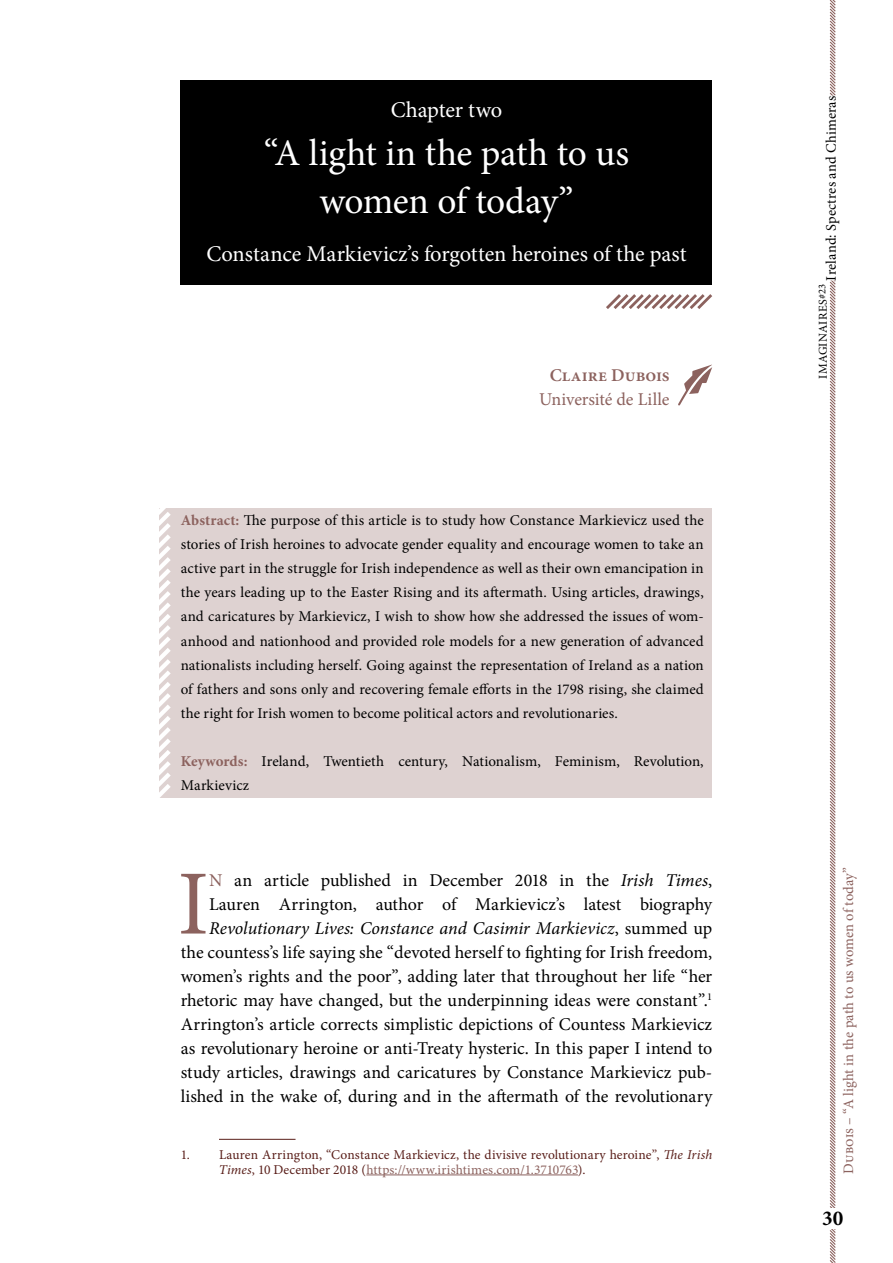
<style>
.page{position:relative;width:893px;height:1263px;background:#fff}
.page>*{position:absolute;margin:0;border:0;box-sizing:border-box;transform-origin:0 0}
.EPI_Normal_lettrine{font:91.8px "Minion Pro";color:#8c625e}
.EPI_Titre_0{font:37.5px/48px "Minion Pro";letter-spacing:-.01em;color:#fff;text-align:center}
.EPI_Titre_0-2{font:22.5px "Minion Pro";letter-spacing:-.005em;color:#fff}
.t1{font:700 21.15px "Minion Pro";color:#000}
.EPI_Normal_lettrine-2{font:18px/24px "Minion Pro";letter-spacing:-.005em;color:#000;text-align:right}
.EPI_Affiliation{font:18px "Minion Pro";letter-spacing:-.005em;color:#8c625e}
.EPI_Auteurs{font:600 18px "Minion Pro";color:#8c625e}
.EPI_Résumé{font:15px/24px "Minion Pro";color:#000;text-align:justify}
.t2{font:14.55px "Minion Pro";color:#8c625e}
.t3{font:14.55px "Minion Pro";letter-spacing:.01em;color:#000}
.EPI_Notes{font:13.5px/15px "Minion Pro";letter-spacing:.005em;color:#591e19}
.t4{font:12px "Minion Pro";letter-spacing:.025em;color:#000}
.s1{font-weight:700;color:#8c625e}
.s2{color:#8c625e}
.s3{font-style:italic}
.s4{font-size:10.5px}
</style>
<div class="page">
<svg style="left:829px;top:0;width:7px;height:1263px"></svg>
<div style="left:824px;top:96px;width:27px;height:184px;background:#fff"></div>
<div style="left:823px;top:1208px;width:19px;height:21px;background:#fff"></div>
<div style="left:181px;top:80px;width:531px;height:205px;background:#000"></div>
<svg style="left:606px;top:294px;width:106px;height:15px"></svg>
<div style="left:159px;top:508px;width:553px;height:290px;background:#ded2d1"></div>
<svg style="left:159px;top:508px;width:12px;height:290px"></svg>
<svg style="left:678px;top:365px;width:34px;height:41px"></svg>
<hr style="left:219px;top:1139px;width:77px;height:1px;background:#591e19">
<hr style="left:366px;top:1174px;width:212px;height:1px;background:#8c625e">
<p class="EPI_Titre_0-2" style="left:391px;top:95px;width:113px">Chapter two</p>
<p class="EPI_Titre_0" style="left:264px;top:130px;width:367px">“A light in the path to us women of today”</p>
<p class="EPI_Titre_0-2" style="left:206px;top:239px;width:482px">Constance Markievicz’s forgotten heroines of the past</p>
<p class="EPI_Auteurs" style="left:550px;top:363px;width:121px">Claire Dubois</p>
<p class="EPI_Affiliation" style="left:539px;top:388px;width:132px">Université de Lille</p>
<p class="EPI_Résumé" style="left:181px;top:509px;width:525px"><span class="s1">Abstract:</span> The purpose of this article is to study how Constance Markievicz used the stories of Irish heroines to advocate gender equality and encourage women to take an active part in the struggle for Irish independence as well as their own emancipation in the years leading up to the Easter Rising and its aftermath. Using articles, drawings, and caricatures by Markievicz, I wish to show how she addressed the issues of wom&shy;anhood and nationhood and provided role models for a new generation of advanced nationalists including herself. Going against the representation of Ireland as a nation of fathers and sons only and recovering female efforts in the 1798 rising, she claimed the right for Irish women to become political actors and revolutionaries.</p>
<p class="EPI_Résumé" style="left:181px;top:749px;width:524px"><span class="s1">Keywords:</span> Ireland, Twentieth century, Nationalism, Feminism, Revolution,<br>Markievicz</p>
<p class="EPI_Normal_lettrine-2" style="left:181px;top:868px;width:533px"><span class="s2">N</span> an article published in December 2018 in the <span class="s3">Irish Times</span>, Lauren Arrington, author of Markievicz’s latest biography <span class="s3">Revolutionary Lives: Constance and Casimir Markievicz</span>, summed up<br>the countess’s life saying she “devoted herself to fighting for Irish freedom, women’s rights and the poor”, adding later that throughout her life “her rhetoric may have changed, but the underpinning ideas were constant”.<sup>1<br></sup>Arrington’s article corrects simplistic depictions of Countess Markievicz as revolutionary heroine or anti-Treaty hysteric. In this paper I intend to study articles, drawings and caricatures by Constance Markievicz pub&shy;lished in the wake of, during and in the aftermath of the revolutionary</p>
<p class="EPI_Normal_lettrine" style="left:178px;top:843px;width:33px">I</p>
<p class="EPI_Notes" style="left:219px;top:1147px;width:495px;text-indent:-38px">1. Lauren Arrington, “Constance Markievicz, the divisive revolutionary heroine”, <span class="s3">The Irish<br>Times</span>, 10 December 2018 (<span class="s2">https://www.irishtimes.com/1.3710763</span>).</p>
<p class="t3" style="left:821px;top:280px;width:186px;rotate:-90deg">Ireland: Spectres and Chimeras</p>
<p class="t4" style="left:815px;top:379px;width:96px;rotate:-90deg">IMAGINAIRES<span class="s4">#23</span></p>
<p class="t2" style="left:839px;top:1173px;width:308px;rotate:-90deg">Dubois – “A light in the path to us women of today”</p>
<h3 class="t1" style="left:822px;top:1203px;width:23px">30</h3>
</div>
